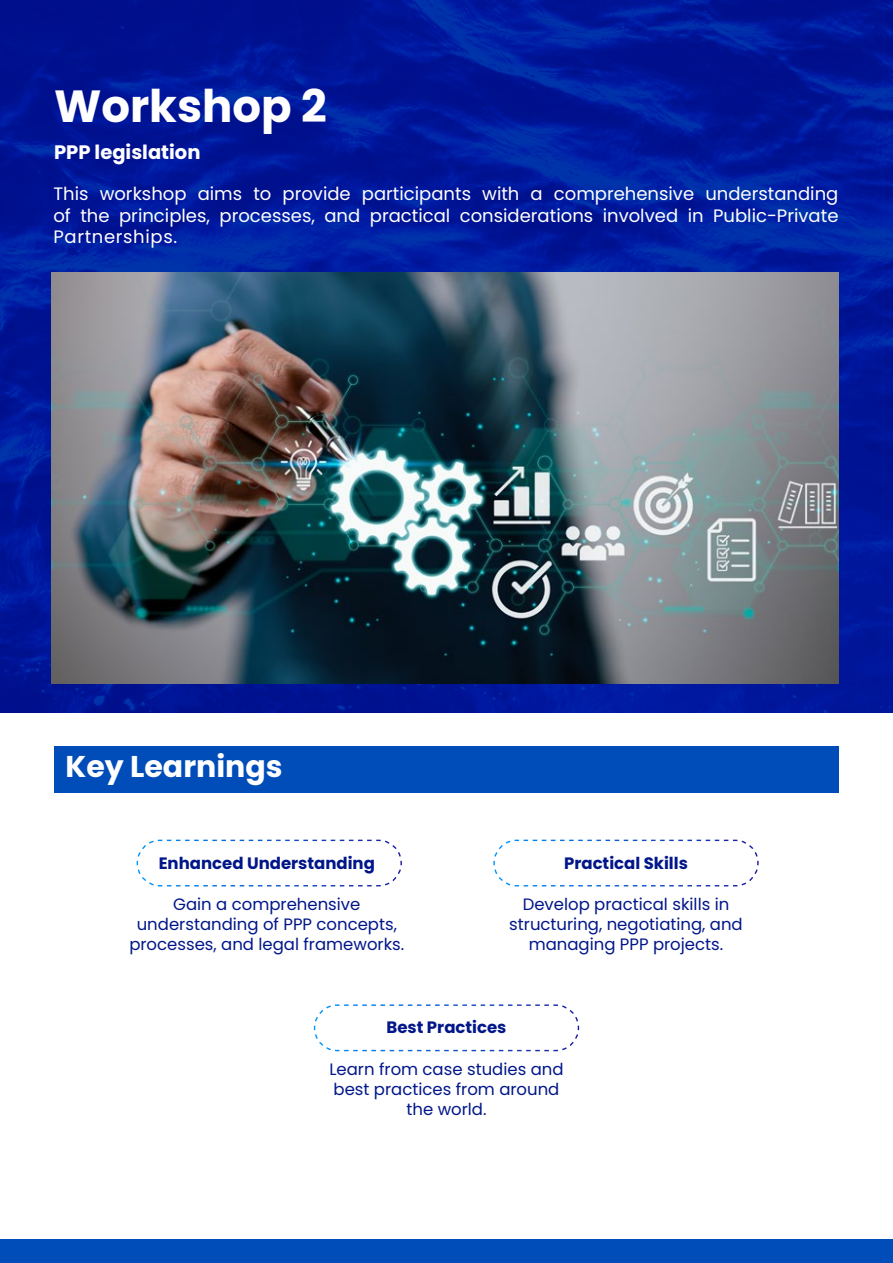
<style>
.page{position:relative;width:893px;height:1263px;background:#fff}
.page>*{position:absolute;margin:0;border:0;box-sizing:border-box;transform-origin:0 0}
.t1{font:700 45px "Poppins";color:#fff}
.t2{font:700 30px "Poppins";color:#fff}
.t3{font:700 19.5px "Poppins";color:#fff}
.t4{font:18px "Poppins";color:#fff}
.t5{font:18px/21.6px "Poppins";letter-spacing:.035em;color:#fff}
.t6{font:16.5px/19.8px "Poppins";color:#001689;text-align:center}
.t7{font:700 16.5px "Poppins";color:#001689}
</style>
<div class="page">
<img style="left:0;top:0;width:893px;height:713px">
<img style="left:51px;top:273px;width:788px;height:411px">
<svg style="left:136px;top:839px;width:266px;height:48px"></svg>
<svg style="left:493px;top:839px;width:266px;height:48px"></svg>
<svg style="left:313px;top:1004px;width:267px;height:48px"></svg>
<div style="left:54px;top:746px;width:785px;height:47px;background:#004db9"></div>
<div style="left:0;top:1239px;width:893px;height:24px;background:#004db9"></div>
<h1 class="t1" style="left:54px;top:80px;width:274px">Workshop 2</h1>
<p class="t3" style="left:54px;top:141px;width:148px">PPP legislation</p>
<p class="t4" style="left:53px;top:183px;width:37px">This</p>
<p class="t4" style="left:100px;top:183px;width:88px">workshop</p>
<p class="t4" style="left:198px;top:183px;width:46px">aims</p>
<p class="t4" style="left:253px;top:183px;width:20px">to</p>
<p class="t4" style="left:283px;top:183px;width:70px">provide</p>
<p class="t4" style="left:362px;top:183px;width:111px">participants</p>
<p class="t4" style="left:482px;top:183px;width:39px">with</p>
<p class="t4" style="left:531px;top:183px;width:14px">a</p>
<p class="t4" style="left:554px;top:183px;width:142px">comprehensive</p>
<p class="t4" style="left:705px;top:183px;width:135px">understanding</p>
<p class="t5" style="left:53px;top:205px;width:125px">of<br>Partnerships.</p>
<p class="t4" style="left:119px;top:205px;width:92px">principles,</p>
<p class="t4" style="left:80px;top:205px;width:31px">the</p>
<p class="t4" style="left:220px;top:205px;width:97px">processes,</p>
<p class="t4" style="left:324px;top:205px;width:37px">and</p>
<p class="t4" style="left:370px;top:205px;width:82px">practical</p>
<p class="t4" style="left:460px;top:205px;width:135px">considerations</p>
<p class="t4" style="left:603px;top:205px;width:77px">involved</p>
<p class="t4" style="left:688px;top:205px;width:17px">in</p>
<p class="t4" style="left:713px;top:205px;width:127px">Public-Private</p>
<h2 class="t2" style="left:65px;top:749px;width:219px">Key Learnings</h2>
<p class="t7" style="left:159px;top:853px;width:218px">Enhanced Understanding</p>
<p class="t6" style="left:129px;top:895px;width:276px">Gain a comprehensive understanding of PPP concepts, processes, and legal frameworks.</p>
<p class="t7" style="left:564px;top:853px;width:125px">Practical Skills</p>
<p class="t6" style="left:509px;top:895px;width:235px">Develop practical skills in structuring, negotiating, and managing PPP projects.</p>
<p class="t7" style="left:387px;top:1018px;width:121px">Best Practices</p>
<p class="t6" style="left:329px;top:1060px;width:236px">Learn from case studies and best practices from around the world.</p>
</div>
